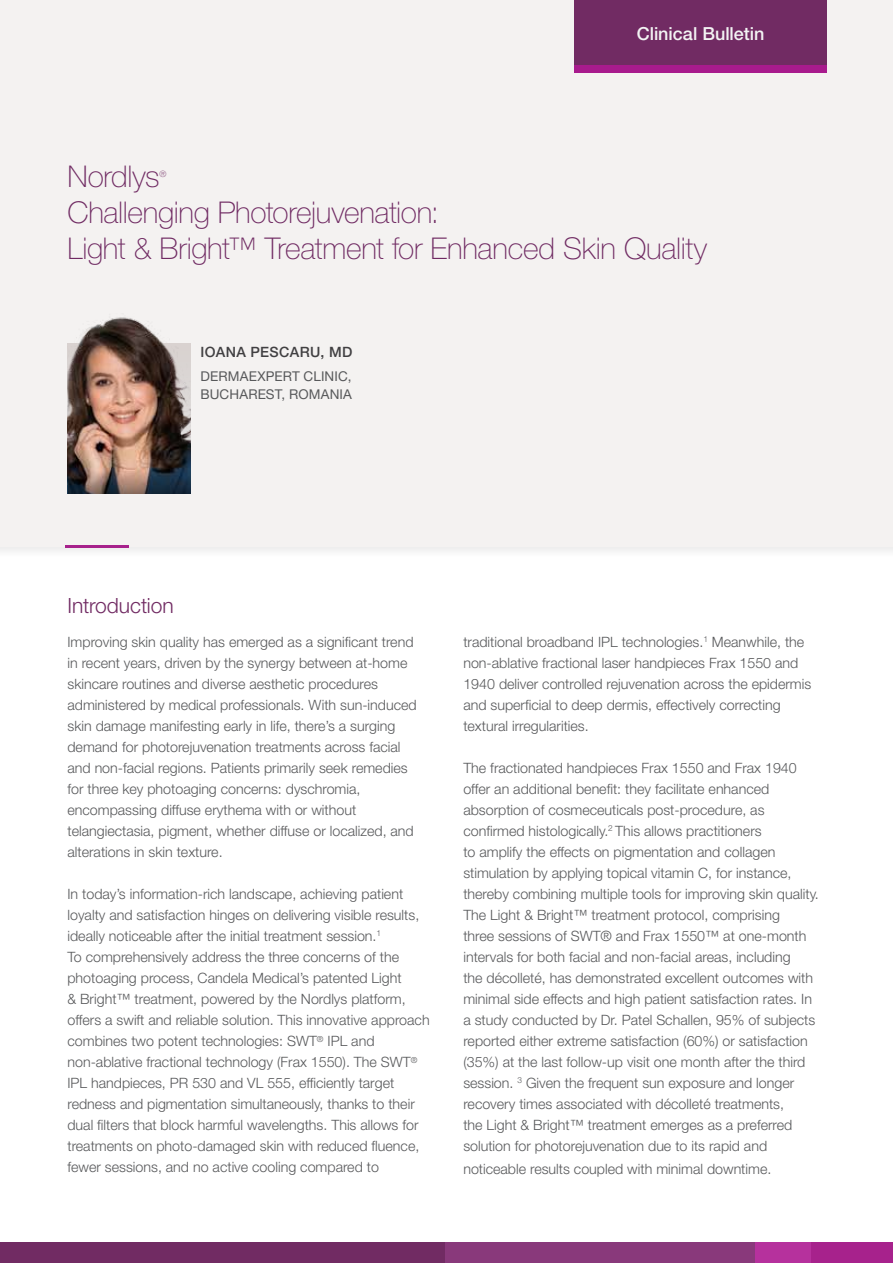
<style>
.page{position:relative;width:893px;height:1263px;background:#fff}
.page>*{position:absolute;margin:0;border:0;box-sizing:border-box;transform-origin:0 0}
.t1{font:100 30px/36px "Helvetica Neue LT Std";letter-spacing:-.01em;color:#702b63}
.t2{font:300 21px "Helvetica Neue LT Std";letter-spacing:-.005em;color:#712b63}
.t3{font:500 18px "Helvetica Neue LT Std";color:#f3f4f4}
.t4{font:300 14.25px/21px "Helvetica Neue LT Std";color:#58595b}
.t5{font:500 14.25px "Helvetica Neue LT Std";letter-spacing:.03em;color:#414042}
.t6{font:13.5px/18px "Helvetica Neue LT Std";letter-spacing:.01em;color:#58595b}
.t7{font:100 8.7px "Helvetica Neue LT Std";color:#702b63}
</style>
<div class="page">
<div style="left:0;top:543px;width:893px;height:27px;background:linear-gradient(to right,#fbfbfb,#fafafa)"></div>
<div style="left:0;top:0;width:893px;height:547px;background:#f4f2f1"></div>
<img style="left:68px;top:317px;width:122px;height:138px">
<svg style="left:68px;top:455px;width:122px;height:39px"></svg>
<div style="left:0;top:1243px;width:893px;height:20px;background:#a7228c"></div>
<div style="left:0;top:1243px;width:755px;height:20px;background:#712b63"></div>
<svg style="left:445px;top:1243px;width:366px;height:20px;fill:#89397b"></svg>
<hr style="left:65px;top:546px;width:64px;height:2px;background:#a7228c">
<div style="left:574px;top:0;width:253px;height:65px;background:#712b63"></div>
<div style="left:574px;top:65px;width:253px;height:8px;background:#a81b8d"></div>
<p class="t3" style="left:637px;top:23px;width:129px">Clinical Bulletin</p>
<h1 class="t1" style="left:68px;top:158px;width:94px">Nordlys</h1>
<p class="t7" style="left:159px;top:169px;width:8px">®</p>
<h1 class="t1" style="left:67px;top:194px;width:641px">Challenging Photorejuvenation:<br>Light &amp; Bright™ Treatment for Enhanced Skin Quality</h1>
<p class="t5" style="left:200px;top:344px;width:153px">IOANA PESCARU, MD</p>
<p class="t6" style="left:200px;top:367px;width:153px">DERMAEXPERT CLINIC,<br>BUCHAREST, ROMANIA</p>
<h2 class="t2" style="left:67px;top:592px;width:108px">Introduction</h2>
<p class="t4" style="left:67px;top:631px;width:351px">Improving skin quality has emerged as a significant trend in recent years, driven by the synergy between at-home skincare routines and diverse aesthetic procedures administered by medical professionals. With sun-induced skin damage manifesting early in life, there’s a surging demand for photorejuvenation treatments across facial and non-facial regions. Patients primarily seek remedies for three key photoaging concerns: dyschromia, encompassing diffuse erythema with or without telangiectasia, pigment, whether diffuse or localized, and alterations in skin texture.</p>
<p class="t4" style="left:67px;top:883px;width:364px">In today’s information-rich landscape, achieving patient loyalty and satisfaction hinges on delivering visible results, ideally noticeable after the initial treatment session.<sup>1<br></sup>To comprehensively address the three concerns of the photoaging process, Candela Medical’s patented Light<br>&amp; Bright™ treatment, powered by the Nordlys platform, offers a swift and reliable solution. This innovative approach combines two potent technologies: SWT<sup>®</sup> IPL and non-ablative fractional technology (Frax 1550). The SWT<sup>® </sup>IPL handpieces, PR 530 and VL 555, efficiently target redness and pigmentation simultaneously, thanks to their dual filters that block harmful wavelengths. This allows for treatments on photo-damaged skin with reduced fluence, fewer sessions, and no active cooling compared to</p>
<p class="t4" style="left:463px;top:631px;width:349px">traditional broadband IPL technologies.<sup>1</sup> Meanwhile, the non-ablative fractional laser handpieces Frax 1550 and 1940 deliver controlled rejuvenation across the epidermis and superficial to deep dermis, effectively correcting textural irregularities.</p>
<p class="t4" style="left:463px;top:757px;width:357px">The fractionated handpieces Frax 1550 and Frax 1940 offer an additional benefit: they facilitate enhanced absorption of cosmeceuticals post-procedure, as confirmed histologically.<sup>2</sup> This allows practitioners<br>to amplify the effects on pigmentation and collagen stimulation by applying topical vitamin C, for instance, thereby combining multiple tools for improving skin quality.<br>The Light &amp; Bright™ treatment protocol, comprising<br>three sessions of SWT® and Frax 1550™ at one-month intervals for both facial and non-facial areas, including<br>the décolleté, has demonstrated excellent outcomes with minimal side effects and high patient satisfaction rates. In a study conducted by Dr. Patel Schallen, 95% of subjects reported either extreme satisfaction (60%) or satisfaction (35%) at the last follow-up visit one month after the third session. <sup>3</sup> Given the frequent sun exposure and longer recovery times associated with décolleté treatments,<br>the Light &amp; Bright™ treatment emerges as a preferred solution for photorejuvenation due to its rapid and</p>
<p class="t4" style="left:463px;top:1158px;width:309px">noticeable results coupled with minimal downtime.</p>
</div>
